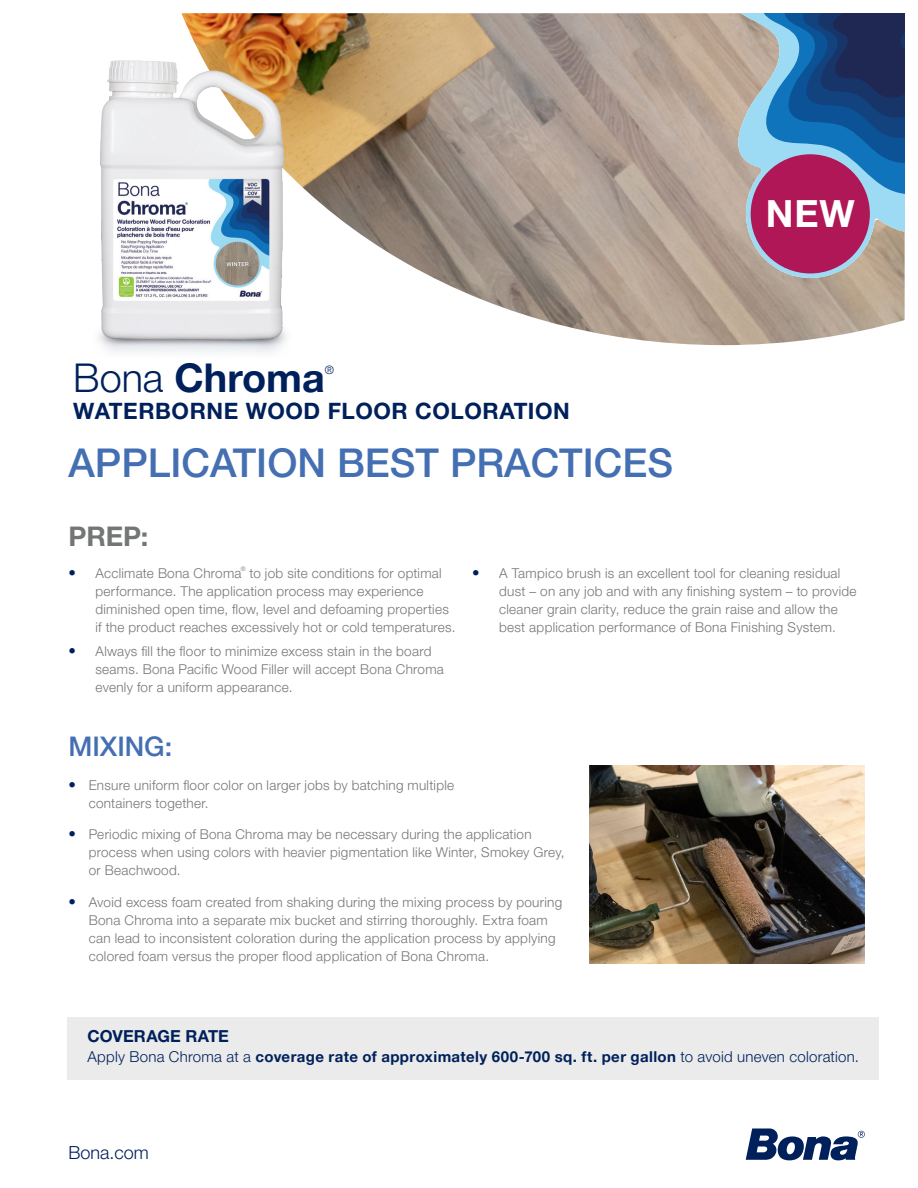
<style>
.page{position:relative;width:918px;height:1188px;background:#fff}
.page>*{position:absolute;margin:0;border:0;box-sizing:border-box;transform-origin:0 0}
.t1{font:500 39.6px "Helvetica Neue LT Pro";color:#446fb2}
.t2{font:700 39.6px "Helvetica Neue LT Pro";color:#00205b}
.t3{font:700 37.35px "Helvetica Neue LT Pro";color:#fff}
.t4{font:500 27px "Helvetica Neue LT Pro";color:#446fb2}
.t5{font:700 27px "Helvetica Neue LT Pro";color:#747676}
.t6{font:700 22.5px "Helvetica Neue LT Pro";letter-spacing:.025em;color:#00205b}
.t7{font:300 18px "Helvetica Neue LT Pro";color:#00205b}
.t8{font:700 16.5px "Helvetica Neue LT Pro";letter-spacing:.005em;color:#00205b}
.t9{font:700 15px "Helvetica Neue LT Pro";letter-spacing:.025em;color:#00205b}
.t10{font:300 13.5px/18px "Helvetica Neue LT Pro";letter-spacing:.02em;color:#747676}
.t11{font:300 11.55px "Helvetica Neue LT Pro";color:#00205b}
.t12{font:300 6.15px "Helvetica Neue LT Pro";color:#747676}
.s1{font-weight:300}
.s2{font-size:15px;color:#00205b}
</style>
<div class="page">
<img style="left:182px;top:13px;width:723px;height:332px">
<svg style="left:730px;top:13px;width:174px;height:267px;background:#b1b3ac"></svg>
<svg style="left:760px;top:13px;width:144px;height:183px;background:#316799"></svg>
<div style="left:751px;top:154px;width:119px;height:119px;background:#b01756;border-radius:50%"></div>
<img style="left:98px;top:42px;width:204px;height:311px">
<svg style="left:746px;top:1128px;width:119px;height:32px"></svg>
<img style="left:590px;top:766px;width:275px;height:197px">
<div style="left:67px;top:1017px;width:812px;height:62px;background:#eaebea"></div>
<h1 class="t2" style="left:73px;top:354px;width:253px"><span class="s1">Bona</span> Chroma</h1>
<p class="t11" style="left:325px;top:363px;width:11px">®</p>
<h3 class="t6" style="left:73px;top:398px;width:498px">WATERBORNE WOOD FLOOR COLORATION</h3>
<h1 class="t1" style="left:69px;top:439px;width:606px">APPLICATION BEST PRACTICES</h1>
<h3 class="t5" style="left:69px;top:519px;width:81px">PREP:</h3>
<h2 class="t3" style="left:766px;top:191px;width:91px">NEW</h2>
<p class="t10" style="left:69px;top:563px;width:175px"><span class="s2">•</span> Acclimate Bona Chroma</p>
<p class="t12" style="left:241px;top:565px;width:6px">®</p>
<p class="t10" style="left:96px;top:563px;width:362px;text-indent:154px">to job site conditions for optimal performance. The application process may experience diminished open time, flow, level and defoaming properties if the product reaches excessively hot or cold temperatures.</p>
<p class="t10" style="left:96px;top:642px;width:350px;text-indent:-27px"><span class="s2">•</span> Always fill the floor to minimize excess stain in the board seams. Bona Pacific Wood Filler will accept Bona Chroma evenly for a uniform appearance.</p>
<h3 class="t4" style="left:69px;top:730px;width:105px">MIXING:</h3>
<p class="t10" style="left:499px;top:563px;width:359px;text-indent:-27px"><span class="s2">•</span> A Tampico brush is an excellent tool for cleaning residual dust – on any job and with any finishing system – to provide cleaner grain clarity, reduce the grain raise and allow the best application performance of Bona Finishing System.</p>
<p class="t10" style="left:89px;top:776px;width:367px;text-indent:-20px"><span class="s2">•</span> Ensure uniform floor color on larger jobs by batching multiple containers together.</p>
<p class="t10" style="left:89px;top:825px;width:477px;text-indent:-20px"><span class="s2">•</span> Periodic mixing of Bona Chroma may be necessary during the application process when using colors with heavier pigmentation like Winter, Smokey Grey, or Beachwood.</p>
<p class="t10" style="left:89px;top:893px;width:475px;text-indent:-20px"><span class="s2">•</span> Avoid excess foam created from shaking during the mixing process by pouring Bona Chroma into a separate mix bucket and stirring thoroughly. Extra foam can lead to inconsistent coloration during the application process by applying colored foam versus the proper flood application of Bona Chroma.</p>
<p class="t8" style="left:87px;top:1026px;width:143px">COVERAGE RATE</p>
<p class="t9" style="left:87px;top:1047px;width:773px"><span class="s1">Apply Bona Chroma at a</span> coverage rate of approximately 600-700 sq. ft. per gallon <span class="s1">to avoid uneven coloration.</span></p>
<h3 class="t7" style="left:69px;top:1142px;width:82px">Bona.com</h3>
</div>
